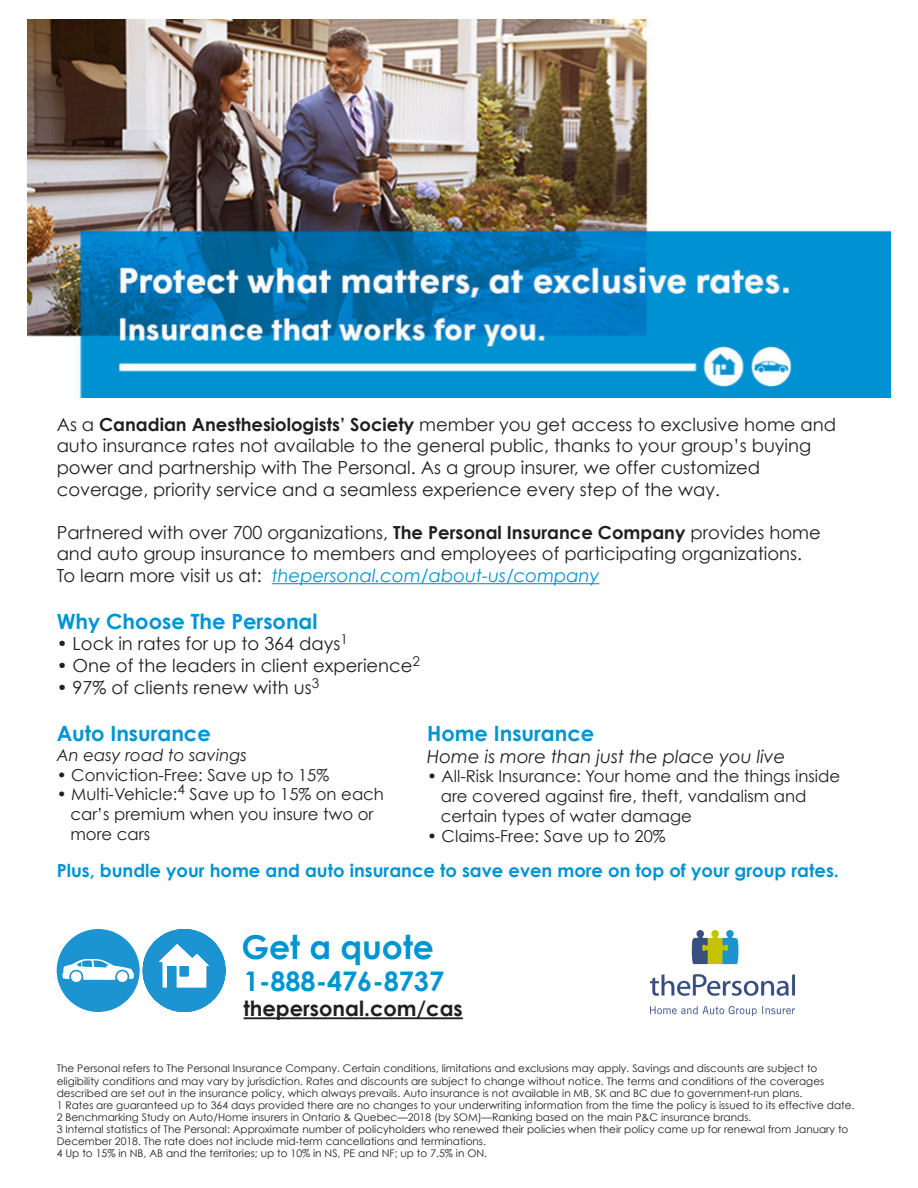
<style>
.page{position:relative;width:918px;height:1188px;background:#fff}
.page>*{position:absolute;margin:0;border:0;box-sizing:border-box;transform-origin:0 0}
.t1{font:700 33px "Century Gothic";color:#0094d2}
.t2{font:700 27px "Century Gothic";color:#0094d2}
.t3{font:700 21px "Century Gothic";color:#0094d2}
.t4{font:700 21px "Century Gothic";color:#231f20}
.t5{font:18px/21.6px "Century Gothic";color:#231f20}
.t6{font:700 18px "Century Gothic";color:#0094d2}
.t7{font:italic 18px "Century Gothic";color:#0094d2}
.t8{font:italic 18px "Century Gothic";color:#231f20}
.t9{font:16.5px "Century Gothic";color:#231f20}
.t10{font:italic 16.5px "Century Gothic";color:#231f20}
.t11{font:10.5px/12.6px "Century Gothic";color:#231f20}
.s1{font-weight:700}
.s2{font-style:normal;color:#231f20}
</style>
<div class="page">
<hr style="left:272px;top:583px;width:327px;height:1px;background:#0094d2">
<hr style="left:244px;top:1017px;width:219px;height:2px;background:#231f20">
<img style="left:650px;top:930px;width:145px;height:85px">
<svg style="left:57px;top:929px;width:169px;height:83px"></svg>
<img style="left:27px;top:19px;width:864px;height:379px">
<p class="t5" style="left:57px;top:413px;width:781px">As a <span class="s1">Canadian Anesthesiologists’ Society</span> member you get access to exclusive home and auto insurance rates not available to the general public, thanks to your group’s buying power and partnership with The Personal. As a group insurer, we offer customized</p>
<p class="t5" style="left:57px;top:478px;width:665px">coverage, priority service and a seamless experience every step of the way.</p>
<p class="t5" style="left:57px;top:521px;width:766px">Partnered with over 700 organizations, <span class="s1">The Personal Insurance Company</span> provides home and auto group insurance to members and employees of participating organizations.</p>
<p class="t7" style="left:57px;top:564px;width:544px"><span class="s2">To learn more visit us at:</span> thepersonal.com/about-us/company</p>
<p class="t3" style="left:57px;top:608px;width:262px">Why Choose The Personal</p>
<p class="t5" style="left:57px;top:633px;width:293px">• Lock in rates for up to 364 days<sup>1</sup></p>
<p class="t5" style="left:57px;top:654px;width:365px">• One of the leaders in client experience<sup>2</sup></p>
<p class="t5" style="left:57px;top:676px;width:264px">• 97% of clients renew with us<sup>3</sup></p>
<p class="t3" style="left:57px;top:720px;width:156px">Auto Insurance</p>
<p class="t10" style="left:57px;top:745px;width:192px">An easy road to savings</p>
<p class="t9" style="left:57px;top:765px;width:274px">• Conviction-Free: Save up to 15%</p>
<p class="t9" style="left:57px;top:784px;width:329px">• Multi-Vehicle:<sup>4</sup> Save up to 15% on each</p>
<p class="t9" style="left:70px;top:804px;width:305px">car’s premium when you insure two or</p>
<p class="t9" style="left:70px;top:824px;width:81px">more cars</p>
<p class="t3" style="left:427px;top:720px;width:169px">Home Insurance</p>
<p class="t8" style="left:427px;top:745px;width:360px">Home is more than just the place you live</p>
<p class="t9" style="left:427px;top:766px;width:415px">• All-Risk Insurance: Your home and the things inside</p>
<p class="t9" style="left:441px;top:786px;width:367px">are covered against fire, theft, vandalism and</p>
<p class="t9" style="left:441px;top:806px;width:253px">certain types of water damage</p>
<p class="t9" style="left:427px;top:826px;width:240px">• Claims-Free: Save up to 20%</p>
<p class="t6" style="left:57px;top:859px;width:784px">Plus, bundle your home and auto insurance to save even more on top of your group rates.</p>
<p class="t1" style="left:241px;top:926px;width:194px">Get a quote</p>
<p class="t2" style="left:244px;top:964px;width:202px">1-888-476-8737</p>
<p class="t4" style="left:244px;top:996px;width:221px">thepersonal.com/cas</p>
<p class="t11" style="left:57px;top:1062px;width:769px">The Personal refers to The Personal Insurance Company. Certain conditions, limitations and exclusions may apply. Savings and discounts are subject to eligibility conditions and may vary by jurisdiction. Rates and discounts are subject to change without notice. The terms and conditions of the coverages described are set out in the insurance policy, which always prevails. Auto insurance is not available in MB, SK and BC due to government-run plans.</p>
<p class="t11" style="left:57px;top:1099px;width:799px">1 Rates are guaranteed up to 364 days provided there are no changes to your underwriting information from the time the policy is issued to its effective date.</p>
<p class="t11" style="left:57px;top:1111px;width:696px">2 Benchmarking Study on Auto/Home insurers in Ontario &amp; Quebec—2018 (by SOM)—Ranking based on the main P&amp;C insurance brands.</p>
<p class="t11" style="left:57px;top:1123px;width:793px;line-height:12px">3 Internal statistics of The Personal: Approximate number of policyholders who renewed their policies when their policy came up for renewal from January to<br>December 2018. The rate does not include mid-term cancellations and terminations.</p>
<p class="t11" style="left:57px;top:1147px;width:432px">4 Up to 15% in NB, AB and the territories; up to 10% in NS, PE and NF; up to 7.5% in ON.</p>
</div>
